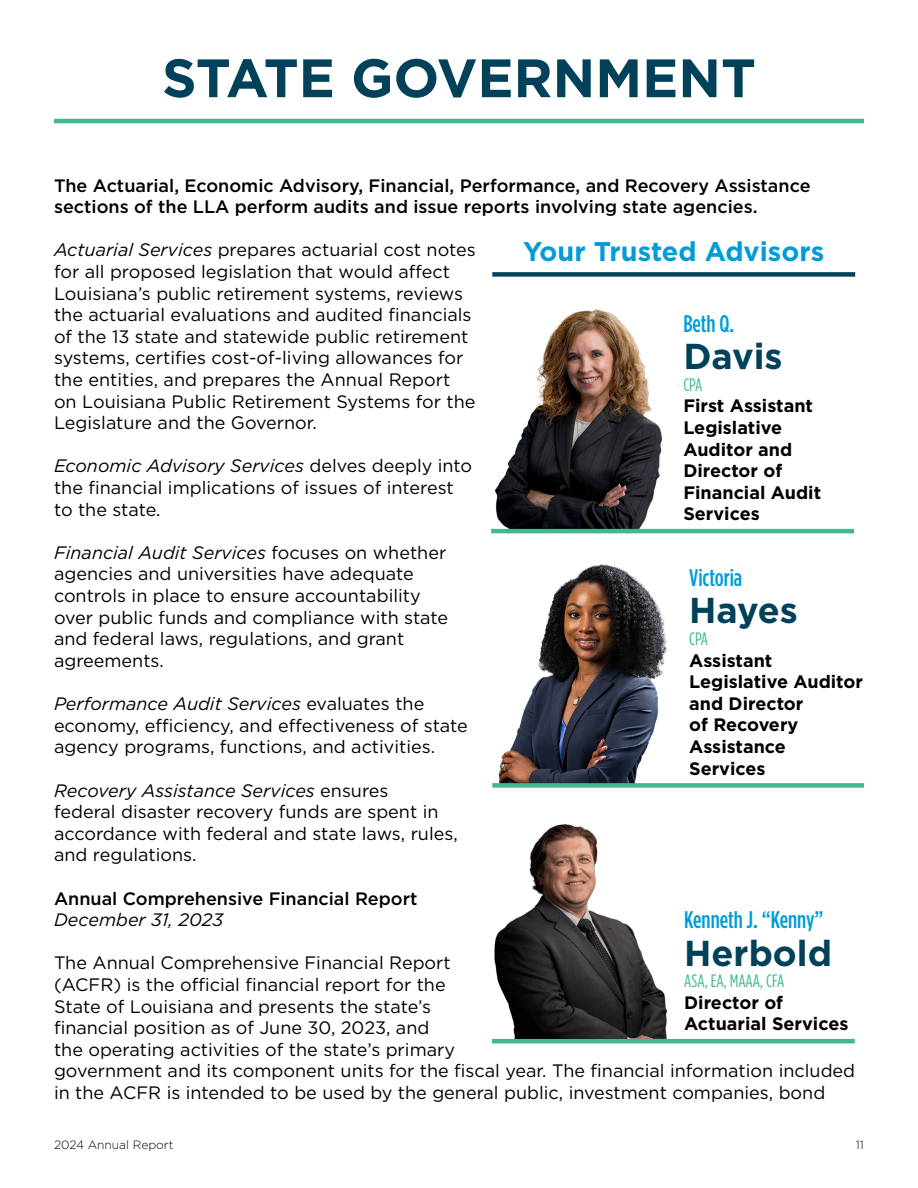
<style>
.page{position:relative;width:918px;height:1188px;background:#fff}
.page>*{position:absolute;margin:0;border:0;box-sizing:border-box;transform-origin:0 0}
.t1{font:700 54px "Gotham";color:#01425a}
.t2{font:700 36px "Gotham";color:#01425a}
.t3{font:700 27px "Gotham";color:#009cd8}
.t4{font:500 24px "Gotham Condensed";color:#009cd8}
.t5{font:18px/21.6px "Gotham";color:#000}
.t6{font:500 18px/21.6px "Gotham";color:#000}
.t7{font:700 18px/21.6px "Gotham";color:#000}
.t8{font:18px "Gotham Condensed";color:#41b793}
.t9{font:italic 18px "Gotham";color:#000}
.t10{font:300 12px "Gotham";color:#000}
.s1{font-style:italic}
</style>
<div class="page">
<hr style="left:54px;top:119px;width:810px;height:4px;background:#41b793">
<div style="left:492px;top:272px;width:363px;height:5px;background:#01425a"></div>
<img style="left:492px;top:309px;width:175px;height:220px">
<hr style="left:491px;top:529px;width:363px;height:4px;background:#41b793">
<img style="left:498px;top:564px;width:170px;height:219px">
<div style="left:492px;top:783px;width:372px;height:5px;background:#41b793"></div>
<img style="left:492px;top:824px;width:175px;height:215px">
<hr style="left:492px;top:1039px;width:363px;height:4px;background:#41b793">
<h1 class="t1" style="left:162px;top:42px;width:595px">STATE GOVERNMENT</h1>
<p class="t6" style="left:54px;top:174px;width:758px">The Actuarial, Economic Advisory, Financial, Performance, and Recovery Assistance sections of the LLA perform audits and issue reports involving state agencies.</p>
<p class="t5" style="left:54px;top:239px;width:423px"><span class="s1">Actuarial Services</span> prepares actuarial cost notes for all proposed legislation that would affect Louisiana’s public retirement systems, reviews the actuarial evaluations and audited financials of the 13 state and statewide public retirement systems, certifies cost-of-living allowances for the entities, and prepares the Annual Report on Louisiana Public Retirement Systems for the Legislature and the Governor.</p>
<p class="t5" style="left:54px;top:455px;width:420px"><span class="s1">Economic Advisory Services</span> delves deeply into the financial implications of issues of interest to the state.</p>
<p class="t5" style="left:54px;top:541px;width:396px"><span class="s1">Financial Audit Services</span> focuses on whether agencies and universities have adequate controls in place to ensure accountability over public funds and compliance with state and federal laws, regulations, and grant agreements.</p>
<p class="t5" style="left:54px;top:693px;width:415px"><span class="s1">Performance Audit Services</span> evaluates the economy, efficiency, and effectiveness of state agency programs, functions, and activities.</p>
<p class="t5" style="left:54px;top:779px;width:405px"><span class="s1">Recovery Assistance Services</span> ensures<br>federal disaster recovery funds are spent in accordance with federal and state laws, rules, and regulations.</p>
<p class="t6" style="left:54px;top:887px;width:365px">Annual Comprehensive Financial Report</p>
<p class="t9" style="left:54px;top:908px;width:171px">December 31, 2023</p>
<p class="t5" style="left:54px;top:952px;width:803px">The Annual Comprehensive Financial Report<br>(ACFR) is the official financial report for the<br>State of Louisiana and presents the state’s<br>financial position as of June 30, 2023, and<br>the operating activities of the state’s primary<br>government and its component units for the fiscal year. The financial information included in the ACFR is intended to be used by the general public, investment companies, bond</p>
<h3 class="t3" style="left:523px;top:234px;width:302px">Your Trusted Advisors</h3>
<h3 class="t4" style="left:683px;top:310px;width:52px">Beth Q.</h3>
<h2 class="t2" style="left:683px;top:333px;width:101px">Davis</h2>
<p class="t8" style="left:683px;top:374px;width:21px">CPA</p>
<p class="t7" style="left:683px;top:395px;width:139px">First Assistant<br>Legislative<br>Auditor and<br>Director of<br>Financial Audit<br>Services</p>
<h3 class="t4" style="left:689px;top:564px;width:55px">Victoria</h3>
<h2 class="t2" style="left:689px;top:587px;width:110px">Hayes</h2>
<p class="t8" style="left:689px;top:628px;width:21px">CPA</p>
<p class="t7" style="left:689px;top:649px;width:175px">Assistant<br>Legislative Auditor and Director<br>of Recovery<br>Assistance<br>Services</p>
<h3 class="t4" style="left:684px;top:906px;width:141px">Kenneth J. “Kenny”</h3>
<h2 class="t2" style="left:684px;top:929px;width:149px">Herbold</h2>
<p class="t8" style="left:684px;top:971px;width:102px">ASA, EA, MAAA, CFA</p>
<p class="t7" style="left:684px;top:991px;width:166px">Director of<br>Actuarial Services</p>
<p class="t10" style="left:54px;top:1137px;width:121px">2024 Annual Report</p>
<p class="t10" style="left:856px;top:1137px;width:10px">11</p>
</div>
